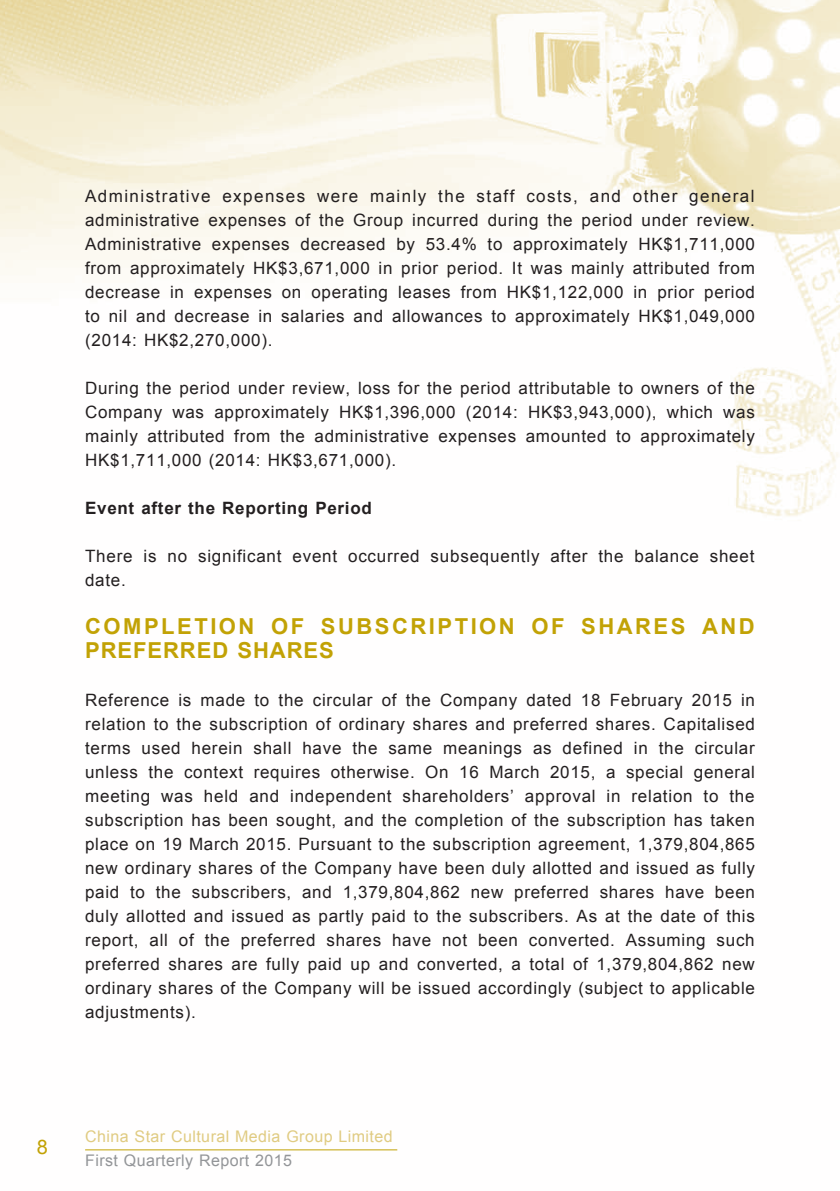
<style>
.page{position:relative;width:840px;height:1191px;background:#fff}
.page>*{position:absolute;margin:0;border:0;box-sizing:border-box;transform-origin:0 0}
.t1{font:700 22px/24px "Arial";letter-spacing:.115em;color:#c2a205}
.t2{font:20px "Arial";color:#c2a205}
.t3{font:17px/24px "Arial";letter-spacing:.04em;color:#231f20;text-align:justify}
.t4{font:700 17px "Arial";letter-spacing:.04em;color:#231f20}
.t5{font:16px "Arial";letter-spacing:.03em;color:#e0cb82}
.t6{font:16px "Arial";letter-spacing:.03em;color:#939598}
</style>
<div class="page">
<img style="left:0;top:0;width:839px;height:1151px">
<hr style="left:85px;top:1149px;width:312px;height:1px;background:#c2a205">
<p class="t3" style="left:85px;top:184px;width:671px">Administrative expenses were mainly the staff costs, and other general administrative expenses of the Group incurred during the period under review.<br>Administrative expenses decreased by 53.4% to approximately HK$1,711,000 from approximately HK$3,671,000 in prior period. It was mainly attributed from decrease in expenses on operating leases from HK$1,122,000 in prior period to nil and decrease in salaries and allowances to approximately HK$1,049,000 (2014: HK$2,270,000).</p>
<p class="t3" style="left:85px;top:376px;width:671px">During the period under review, loss for the period attributable to owners of the Company was approximately HK$1,396,000 (2014: HK$3,943,000), which was mainly attributed from the administrative expenses amounted to approximately HK$1,711,000 (2014: HK$3,671,000).</p>
<p class="t4" style="left:85px;top:496px;width:288px">Event after the Reporting Period</p>
<p class="t3" style="left:85px;top:544px;width:670px">There is no significant event occurred subsequently after the balance sheet date.</p>
<p class="t1" style="left:85px;top:615px;width:670px">COMPLETION OF SUBSCRIPTION OF SHARES AND<br>PREFERRED SHARES</p>
<p class="t3" style="left:85px;top:688px;width:671px">Reference is made to the circular of the Company dated 18 February 2015 in relation to the subscription of ordinary shares and preferred shares. Capitalised terms used herein shall have the same meanings as defined in the circular unless the context requires otherwise. On 16 March 2015, a special general meeting was held and independent shareholders’ approval in relation to the subscription has been sought, and the completion of the subscription has taken place on 19 March 2015. Pursuant to the subscription agreement, 1,379,804,865 new ordinary shares of the Company have been duly allotted and issued as fully paid to the subscribers, and 1,379,804,862 new preferred shares have been duly allotted and issued as partly paid to the subscribers. As at the date of this report, all of the preferred shares have not been converted. Assuming such preferred shares are fully paid up and converted, a total of 1,379,804,862 new ordinary shares of the Company will be issued accordingly (subject to applicable adjustments).</p>
<p class="t2" style="left:37px;top:1134px;width:13px">8</p>
<p class="t5" style="left:85px;top:1126px;width:309px">China Star Cultural Media Group Limited</p>
<p class="t6" style="left:85px;top:1150px;width:208px">First Quarterly Report 2015</p>
</div>
